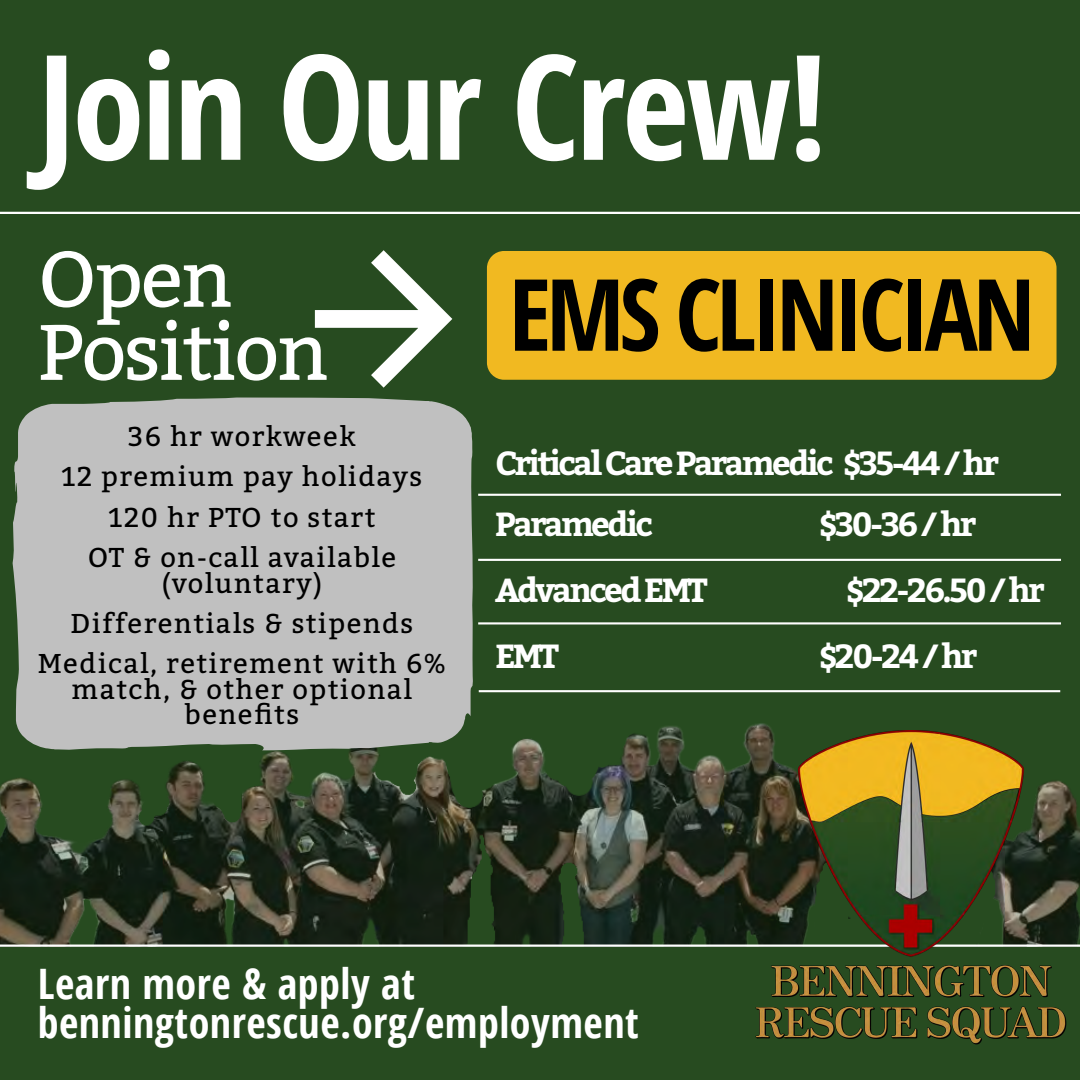
<style>
.page{position:relative;width:1080px;height:1080px;background:#274b20}
.page>*{position:absolute;margin:0;border:0;box-sizing:border-box;transform-origin:0 0}
.t1{font:700 condensed 145.95px "Open Sans";letter-spacing:-.02em;color:#fff}
.t2{font:700 condensed 99.68px "Open Sans";letter-spacing:-.05em;color:#000}
.t3{font:78.6px/73.1px "Bitter";letter-spacing:-.03em;color:#fff}
.t4{font:700 condensed 42px/39.1px "Open Sans";letter-spacing:.01em;color:#fff}
.t5{font:700 33.3px/60.8px "Bitter";letter-spacing:-.085em;color:#fff}
.t6{font:27.3px/40.3px "Bitter";letter-spacing:.05em;color:#000;text-align:center}
</style>
<div class="page">
<svg style="left:297px;top:250px;width:156px;height:148px"></svg>
<img style="left:0;top:723px;width:1080px;height:222px">
<hr style="left:478px;top:494px;width:583px;height:2px;background:#fff">
<hr style="left:0;top:212px;width:1080px;height:2px;background:#fff">
<hr style="left:0;top:945px;width:1080px;height:2px;background:#fff">
<hr style="left:478px;top:559px;width:583px;height:2px;background:#fff">
<hr style="left:478px;top:622px;width:583px;height:2px;background:#fff">
<hr style="left:479px;top:690px;width:581px;height:2px;background:#fff">
<img style="left:756px;top:730px;width:310px;height:315px">
<div style="left:487px;top:251px;width:570px;height:129px;background:#f1b921"></div>
<div style="left:13px;top:398px;width:461px;height:352px;background:#c0c0c0"></div>
<h1 class="t1" style="left:38px;top:5px;width:792px">Join Our Crew!</h1>
<h3 class="t3" style="left:38px;top:243px;width:293px">Open<br>Position</h3>
<p class="t6" style="left:61px;top:417px;width:363px">36 hr workweek<br>12 premium pay holidays<br>120 hr PTO to start<br>OT &amp; on-call available</p>
<p class="t6" style="left:38px;top:563px;width:410px">(voluntary)<br>Differentials &amp; stipends<br>Medical, retirement with 6%</p>
<p class="t6" style="left:72px;top:677px;width:342px;line-height:25.3px">match, &amp; other optional benefits</p>
<h2 class="t2" style="left:509px;top:245px;width:528px">EMS CLINICIAN</h2>
<p class="t5" style="left:495px;top:434px;width:505px">Critical Care Paramedic $35-44 / hr<br>Paramedic</p>
<p class="t5" style="left:819px;top:495px;width:159px">$30-36 / hr</p>
<p class="t5" style="left:495px;top:561px;width:214px">Advanced EMT</p>
<p class="t5" style="left:846px;top:561px;width:200px">$22-26.50 / hr</p>
<p class="t5" style="left:495px;top:627px;width:65px">EMT</p>
<p class="t5" style="left:819px;top:627px;width:160px">$20-24 / hr</p>
<h3 class="t4" style="left:38px;top:963px;width:603px">Learn more &amp; apply at benningtonrescue.org/employment</h3>
</div>
